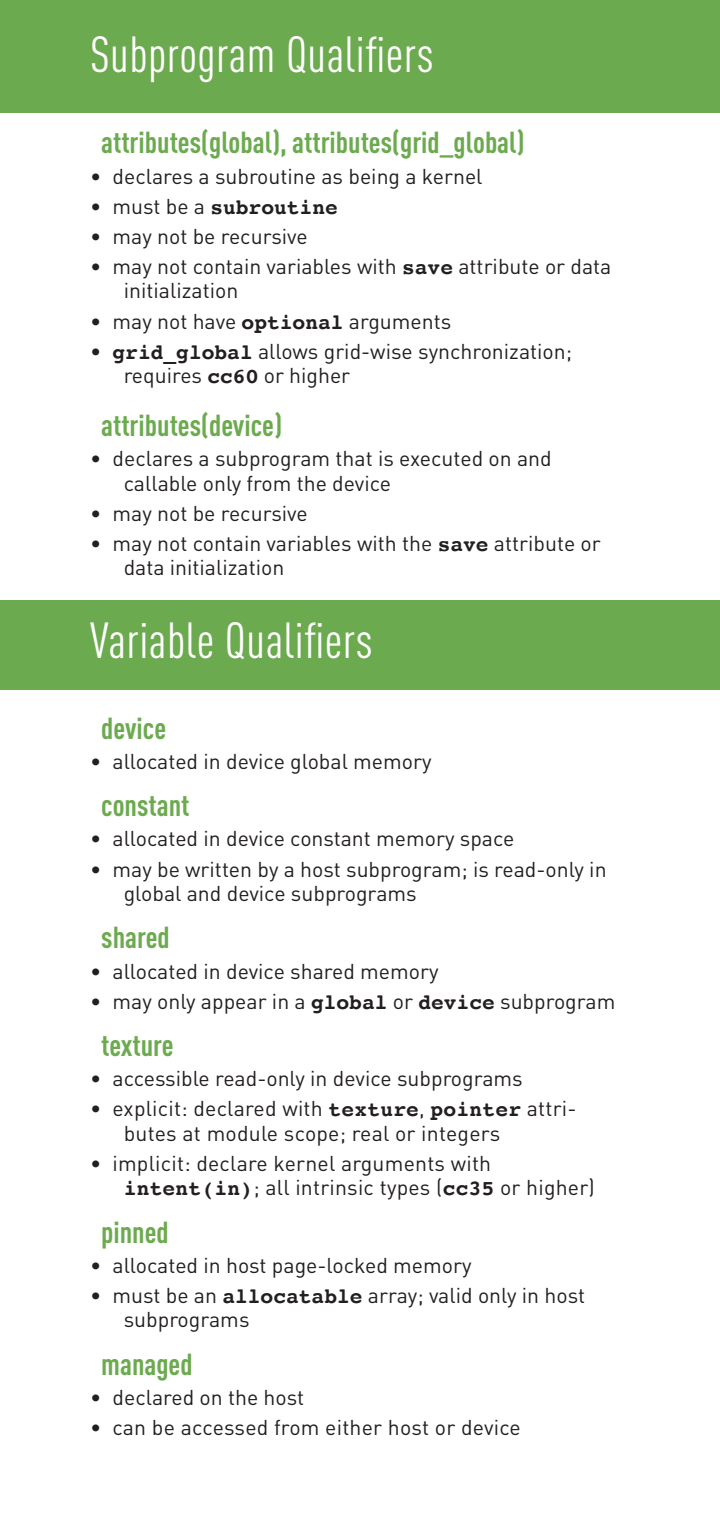
<style>
.page{position:relative;width:720px;height:1530px;background:#fff}
.page>*{position:absolute;margin:0;border:0;box-sizing:border-box;transform-origin:0 0}
.Titles{font:condensed 50px "DIN Pro";letter-spacing:.01em;color:#fff}
.Clauses{font:700 condensed 30px "DIN Pro";color:#6caa4f}
.t1{font:21.25px/24.5px "DIN Pro";color:#231f20}
.t2{font:700 21.25px "Courier";color:#231f20}
.s1{font-family:"DIN Pro";font-weight:400}
.s2{font-family:"Courier";font-weight:700}
</style>
<div class="page">
<div style="left:0;top:0;width:720px;height:112px;background:#6caa4f"></div>
<div style="left:0;top:600px;width:720px;height:90px;background:#6caa4f"></div>
<p class="Titles" style="left:90px;top:26px;width:345px">Subprogram Qualifiers</p>
<p class="Clauses" style="left:101px;top:125px;width:425px">attributes(global), attributes(grid_global)</p>
<p class="t1" style="left:90px;top:163px;width:394px">• declares a subroutine as being a kernel</p>
<p class="t2" style="left:90px;top:190px;width:249px"><span class="s1">• must be a</span> subroutine</p>
<p class="t1" style="left:90px;top:223px;width:219px">• may not be recursive</p>
<p class="t1" style="left:124px;top:253px;width:489px;text-indent:-34px">• may not contain variables with <span class="s2">save</span> attribute or data initialization</p>
<p class="t1" style="left:90px;top:308px;width:363px">• may not have <span class="s2">optional</span> arguments</p>
<p class="t1" style="left:124px;top:338px;width:450px;text-indent:-34px">• <span class="s2">grid_global</span> allows grid-wise synchronization; requires <span class="s2">cc60</span> or higher</p>
<p class="Clauses" style="left:101px;top:407px;width:182px">attributes(device)</p>
<p class="t1" style="left:124px;top:445px;width:430px;text-indent:-34px">• declares a subprogram that is executed on and callable only from the device</p>
<p class="t1" style="left:90px;top:500px;width:219px">• may not be recursive</p>
<p class="t1" style="left:124px;top:530px;width:479px;text-indent:-34px">• may not contain variables with the <span class="s2">save</span> attribute or data initialization</p>
<p class="Titles" style="left:90px;top:611px;width:284px">Variable Qualifiers</p>
<p class="Clauses" style="left:101px;top:710px;width:66px">device</p>
<p class="t1" style="left:90px;top:748px;width:343px">• allocated in device global memory</p>
<p class="Clauses" style="left:101px;top:788px;width:90px">constant</p>
<p class="t1" style="left:90px;top:826px;width:426px">• allocated in device constant memory space</p>
<p class="t1" style="left:124px;top:856px;width:484px;text-indent:-34px">• may be written by a host subprogram; is read-only in global and device subprograms</p>
<p class="Clauses" style="left:101px;top:920px;width:70px">shared</p>
<p class="t1" style="left:90px;top:958px;width:350px">• allocated in device shared memory</p>
<p class="t1" style="left:90px;top:988px;width:527px">• may only appear in a <span class="s2">global</span> or <span class="s2">device</span> subprogram</p>
<p class="Clauses" style="left:101px;top:1027px;width:74px">texture</p>
<p class="t1" style="left:90px;top:1065px;width:434px">• accessible read-only in device subprograms</p>
<p class="t1" style="left:124px;top:1095px;width:454px;text-indent:-34px">• explicit: declared with <span class="s2">texture</span>, <span class="s2">pointer</span> attri&shy;butes at module scope; real or integers</p>
<p class="t1" style="left:124px;top:1150px;width:473px;text-indent:-34px">• implicit: declare kernel arguments with <span class="s2">intent(in)</span>; all intrinsic types (<span class="s2">cc35</span> or higher)</p>
<p class="Clauses" style="left:101px;top:1214px;width:69px">pinned</p>
<p class="t1" style="left:90px;top:1252px;width:383px">• allocated in host page-locked memory</p>
<p class="t1" style="left:124px;top:1282px;width:463px;text-indent:-34px">• must be an <span class="s2">allocatable</span> array; valid only in host subprograms</p>
<p class="Clauses" style="left:101px;top:1346px;width:93px">managed</p>
<p class="t1" style="left:90px;top:1384px;width:216px">• declared on the host</p>
<p class="t1" style="left:90px;top:1414px;width:432px">• can be accessed from either host or device</p>
</div>
